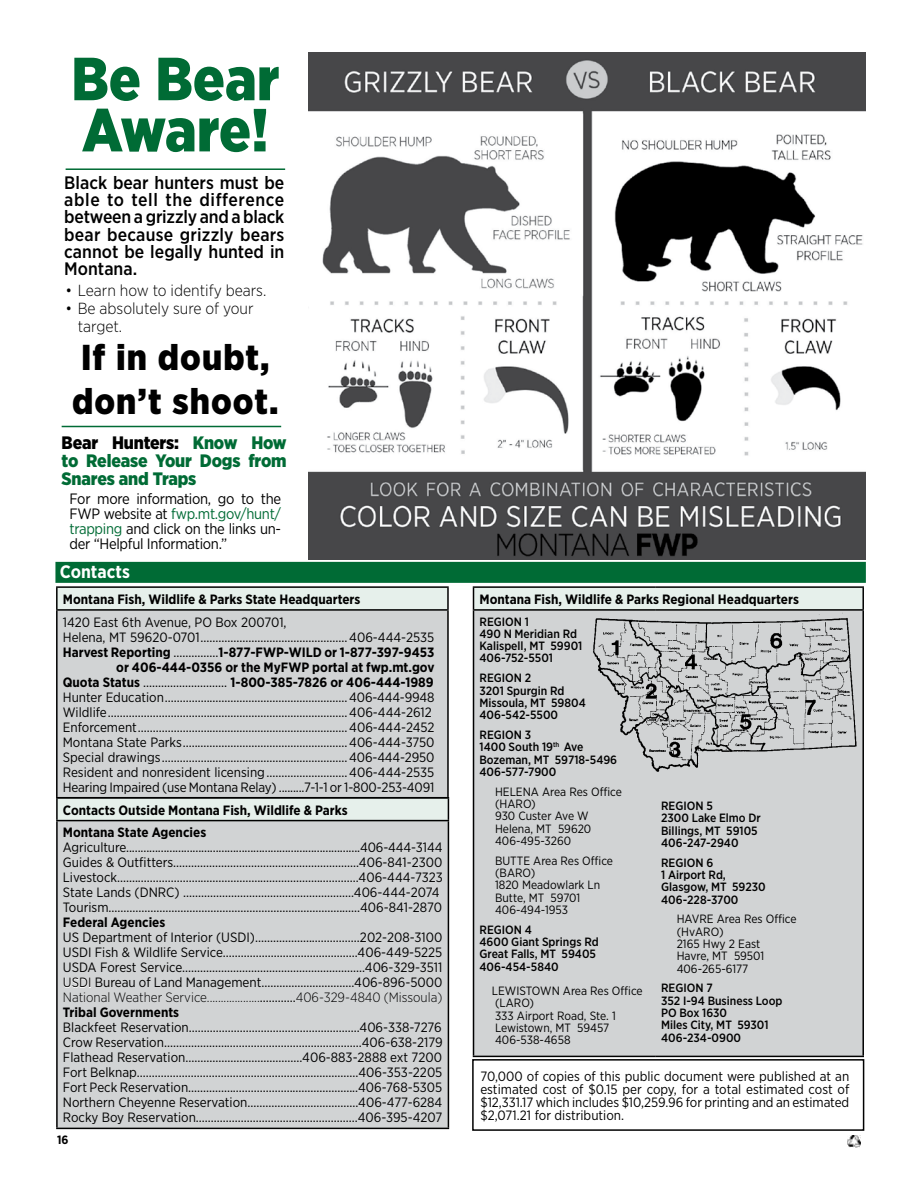
<style>
.page{position:relative;width:918px;height:1188px;background:#fff}
.page>*{position:absolute;margin:0;border:0;box-sizing:border-box;transform-origin:0 0}
.t1{font:900 60.75px/51.2px "Gotham Narrow";color:#006b35}
.t2{font:900 36px/43.5px "Gotham Narrow";letter-spacing:.03em;color:#000}
.t3{font:500 18px/17.1px "Gotham Narrow";color:#000;text-align:justify}
.t4{font:900 18px/18px "Gotham Narrow";letter-spacing:-.01em;color:#006b35;text-align:justify}
.t5{font:700 18px "Gotham Narrow";color:#fff}
.t6{font:300 16.05px/18px "Gotham Narrow";color:#000}
.t7{font:15px/15px "Gotham Narrow";letter-spacing:-.02em;color:#000;text-align:justify}
.t8{font:13.5px/15px "Gotham Narrow";color:#000;text-align:justify}
.t9{font:700 13.5px/22.8px "Gotham Narrow";color:#000}
.t10{font:500 12px/12.3px "Gotham Narrow";color:#000}
.t11{font:12px/12.3px "Gotham Narrow";color:#000}
.t12{font:700 12px "Gotham Narrow";color:#000}
.s1{color:#000}
.s2{color:#006b35}
.s3{font-weight:400}
.s4{color:#fff}
.s5{font-weight:300}
.s6{font-weight:700}
</style>
<div class="page">
<svg style="left:848px;top:1136px;width:12px;height:12px"></svg>
<div style="left:57px;top:798px;width:391px;height:23px;background:#e6f0eb"></div>
<div style="left:57px;top:821px;width:391px;height:307px;background:#d1d3d4"></div>
<hr style="left:56px;top:797px;width:393px;height:2px;background:#000">
<hr style="left:56px;top:799px;width:2px;height:21px;background:#000">
<svg style="left:448px;top:799px;width:1px;height:21px"></svg>
<hr style="left:56px;top:820px;width:393px;height:1px;background:#000">
<hr style="left:56px;top:821px;width:2px;height:307px;background:#000">
<hr style="left:448px;top:821px;width:1px;height:307px;background:#000">
<hr style="left:56px;top:1128px;width:393px;height:1px;background:#000">
<div style="left:474px;top:587px;width:389px;height:23px;background:#e6f0eb"></div>
<div style="left:474px;top:611px;width:388px;height:445px;background:#d1d3d4"></div>
<hr style="left:473px;top:586px;width:182px;height:2px;background:#000">
<svg style="left:473px;top:588px;width:1px;height:21px"></svg>
<hr style="left:655px;top:586px;width:209px;height:2px;background:#000">
<hr style="left:862px;top:588px;width:2px;height:21px;background:#000">
<hr style="left:473px;top:609px;width:182px;height:2px;background:#000">
<hr style="left:473px;top:611px;width:1px;height:445px;background:#000">
<hr style="left:862px;top:611px;width:2px;height:445px;background:#000">
<hr style="left:473px;top:1056px;width:182px;height:1px;background:#000">
<hr style="left:655px;top:1056px;width:209px;height:1px;background:#000">
<div style="left:57px;top:587px;width:391px;height:23px;background:#e6f0eb"></div>
<div style="left:57px;top:610px;width:391px;height:188px;background:#d1d3d4"></div>
<hr style="left:56px;top:586px;width:393px;height:2px;background:#000">
<hr style="left:56px;top:588px;width:2px;height:21px;background:#000">
<hr style="left:447px;top:588px;width:2px;height:21px;background:#000">
<hr style="left:56px;top:609px;width:393px;height:2px;background:#000">
<hr style="left:56px;top:611px;width:2px;height:186px;background:#000">
<hr style="left:447px;top:611px;width:2px;height:186px;background:#000">
<hr style="left:56px;top:797px;width:393px;height:1px;background:#000">
<div style="left:55px;top:562px;width:811px;height:21px;background:#006b35"></div>
<img style="left:577px;top:607px;width:287px;height:176px">
<img style="left:308px;top:52px;width:558px;height:507px">
<div style="left:472px;top:1059px;width:392px;height:72px;border:2px solid #000"></div>
<hr style="left:66px;top:168px;width:219px;height:2px;background:#006b35">
<hr style="left:62px;top:426px;width:219px;height:1px;background:#006b35">
<h1 class="t1" style="left:71px;top:53px;width:210px">Be Bear<br>Aware!</h1>
<h3 class="t3" style="left:64px;top:174px;width:222px">Black bear hunters must be able to tell the difference between a grizzly and a black bear because grizzly bears cannot be legally hunted in Montana.</h3>
<p class="t6" style="left:66px;top:281px;width:202px">• Learn how to identify bears.</p>
<p class="t6" style="left:78px;top:299px;width:177px;text-indent:-12px">• Be absolutely sure of your target.</p>
<h2 class="t2" style="left:72px;top:335px;width:208px">If in doubt, don’t shoot.</h2>
<h3 class="t4" style="left:62px;top:433px;width:227px"><span class="s1">Bear Hunters:</span> Know How to Release Your Dogs from Snares and Traps</h3>
<p class="t7" style="left:70px;top:491px;width:213px">For more information, go to the FWP website at <span class="s2">fwp.mt.gov/hunt/ trapping</span> and click on the links un&shy;der “Helpful Information.”</p>
<h3 class="t5" style="left:60px;top:560px;width:72px">Contacts</h3>
<p class="t9" style="left:63px;top:588px;width:299px">Montana Fish, Wildlife &amp; Parks State Headquarters</p>
<p class="t8" style="left:63px;top:614px;width:225px">1420 East 6th Avenue, PO Box 200701,</p>
<p class="t8" style="left:63px;top:629px;width:373px">Helena, MT 59620-0701.................................................406‑444‑2535</p>
<p class="t9" style="left:63px;top:640px;width:373px">Harvest Reporting <span class="s3">...............</span>1-877-FWP-WILD or 1-877-397-9453</p>
<p class="t9" style="left:116px;top:655px;width:320px">or 406-444-0356 or the MyFWP portal at fwp.mt.gov</p>
<p class="t9" style="left:63px;top:670px;width:372px">Quota Status <span class="s3">............................</span> 1-800-385-7826 or 406-444-1989</p>
<p class="t8" style="left:63px;top:689px;width:373px">Hunter Education.............................................................406-444-9948</p>
<p class="t8" style="left:63px;top:704px;width:371px">Wildlife................................................................................406-444-2612</p>
<p class="t8" style="left:63px;top:719px;width:373px">Enforcement......................................................................406-444-2452</p>
<p class="t8" style="left:63px;top:734px;width:373px">Montana State Parks.......................................................406-444-3750</p>
<p class="t8" style="left:63px;top:749px;width:373px">Special drawings..............................................................406-444-2950</p>
<p class="t8" style="left:63px;top:764px;width:373px">Resident and nonresident licensing...........................406-444-2535</p>
<p class="t8" style="left:63px;top:779px;width:373px">Hearing Impaired (use Montana Relay) .........7-1-1 or 1-800-253-4091</p>
<p class="t9" style="left:63px;top:798px;width:286px">Contacts Outside Montana Fish, Wildlife &amp; Parks<br>Montana State Agencies</p>
<p class="t8" style="left:63px;top:840px;width:381px;text-align:left">Agriculture.................................................................................406-444-3144<br>Guides &amp; Outfitters..............................................................406-841-2300<br>Livestock.................................................................................406-444-7323<br>State Lands (DNRC) .........................................................406-444-2074<br>Tourism....................................................................................406-841-2870</p>
<p class="t9" style="left:63px;top:911px;width:104px">Federal Agencies</p>
<p class="t8" style="left:63px;top:930px;width:381px">US Department of Interior (USDI)...................................202-208-3100<br>USDI Fish &amp; Wildlife Service.............................................406-449-5225<br>USDA Forest Service.............................................................406-329-3511<br><span class="s4">USDI</span> Bureau of Land Management...............................406-896-5000<br><span class="s5">National Weather Service...................</span>............<span class="s5">406-329-4840 (Missoula)<br></span><span class="s6">Tribal Governments</span></p>
<p class="t8" style="left:63px;top:1020px;width:381px">Blackfeet Reservation.........................................................406-338-7276<br>Crow Reservation..................................................................406-638-2179<br>Flathead Reservation.......................................406-883-2888 ext 7200<br>Fort Belknap..........................................................................406-353-2205<br>Fort Peck Reservation.........................................................406-768-5305<br>Northern Cheyenne Reservation.....................................406-477-6284<br>Rocky Boy Reservation......................................................406-395-4207</p>
<p class="t12" style="left:57px;top:1132px;width:13px">16</p>
<p class="t9" style="left:480px;top:588px;width:321px">Montana Fish, Wildlife &amp; Parks Regional Headquarters</p>
<p class="t10" style="left:480px;top:615px;width:104px">REGION 1<br>490 N Meridian Rd<br>Kalispell, MT 59901<br>406‑752-5501</p>
<p class="t10" style="left:480px;top:672px;width:108px">REGION 2<br>3201 Spurgin Rd<br>Missoula, MT 59804<br>406‑542-5500</p>
<p class="t10" style="left:480px;top:728px;width:139px">REGION 3<br>1400 South 19<sup>th</sup> Ave<br>Bozeman, MT 59718-5496<br>406‑577-7900</p>
<p class="t11" style="left:495px;top:785px;width:128px">HELENA Area Res Office (HARO)<br>930 Custer Ave W<br>Helena, MT 59620<br>406‑495-3260</p>
<p class="t11" style="left:495px;top:854px;width:120px">BUTTE Area Res Office (BARO)<br>1820 Meadowlark Ln<br>Butte, MT 59701<br>406‑494-1953</p>
<p class="t10" style="left:480px;top:923px;width:121px">REGION 4<br>4600 Giant Springs Rd<br>Great Falls, MT 59405<br>406‑454-5840</p>
<p class="t11" style="left:492px;top:985px;width:152px">LEWISTOWN Area Res Office (LARO)<br>333 Airport Road, Ste. 1<br>Lewistown, MT 59457<br>406‑538-4658</p>
<p class="t10" style="left:661px;top:799px;width:101px">REGION 5<br>2300 Lake Elmo Dr<br>Billings, MT 59105<br>406‑247-2940</p>
<p class="t10" style="left:661px;top:856px;width:106px">REGION 6<br>1 Airport Rd,<br>Glasgow, MT 59230<br>406‑228-3700</p>
<p class="t11" style="left:677px;top:913px;width:121px">HAVRE Area Res Office (HvARO)<br>2165 Hwy 2 East<br>Havre, MT 59501<br>406‑265-6177</p>
<p class="t10" style="left:661px;top:982px;width:123px">REGION 7<br>352 I-94 Business Loop<br>PO Box 1630<br>Miles City, MT 59301<br>406‑234-0900</p>
<p class="t8" style="left:480px;top:1069px;width:370px;line-height:13px">70,000 of copies of this public document were published at an estimated cost of $0.15 per copy, for a total estimated cost of $12,331.17 which includes $10,259.96 for printing and an estimated $2,071.21 for distribution.</p>
</div>
